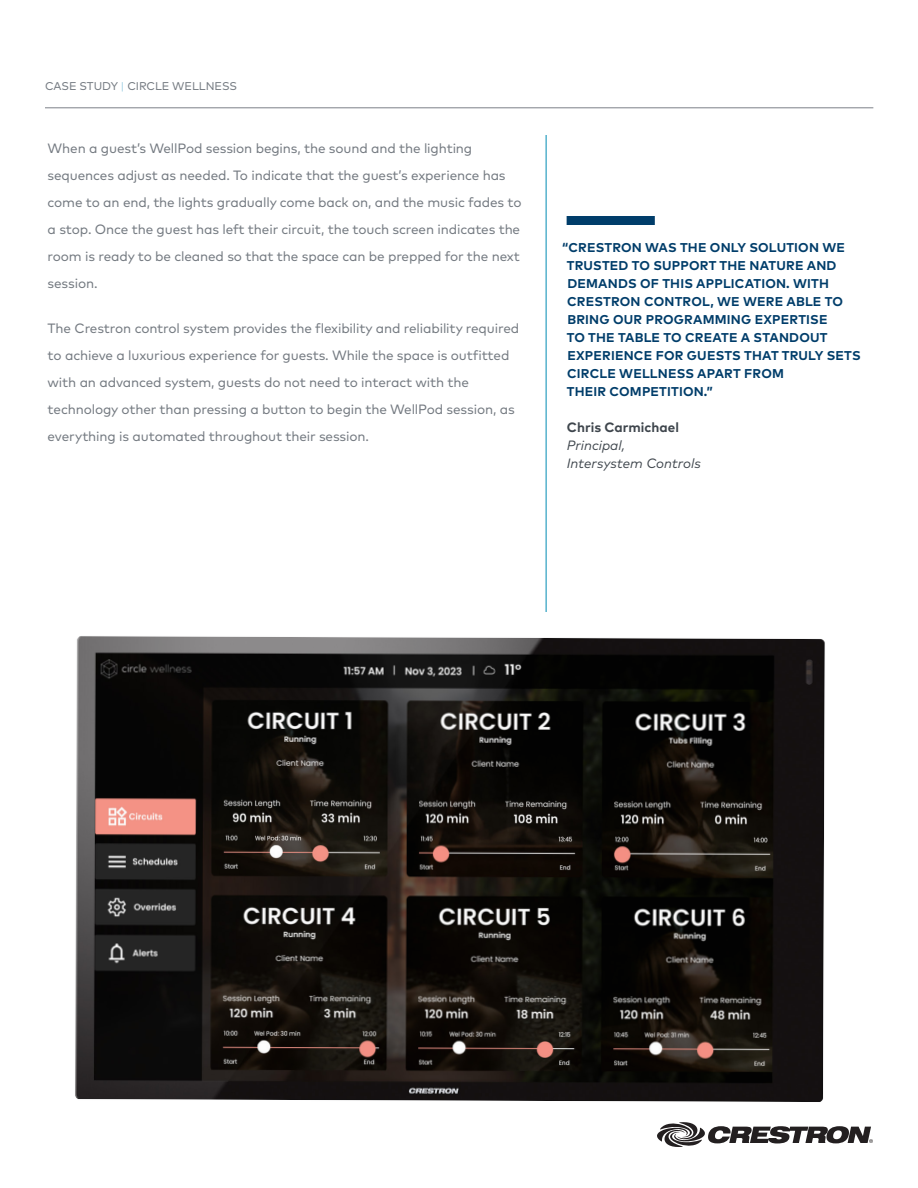
<style>
.page{position:relative;width:918px;height:1188px;background:#fff}
.page>*{position:absolute;margin:0;border:0;box-sizing:border-box;transform-origin:0 0}
.Body_Copy{font:13.5px/27px "Mark Pro";letter-spacing:-.01em;color:#747a81}
.Sidebar_Quote_Speake{font:italic 13.5px "Mark Pro";color:#3f464d}
.Sidebar_Quote_Speake-2{font:700 13.5px "Mark Pro";color:#3f464d}
.Sidebar_Quote{font:700 12.75px/18px "Mark Pro";letter-spacing:.015em;color:#003d6a}
.Body_Copy-2{font:11.25px "Mark Pro";letter-spacing:-.005em;color:#747a81}
.s1{font-weight:300;color:#8bc5dd}
</style>
<div class="page">
<hr style="left:45px;top:108px;width:828px;height:1px;background:#7c8188">
<hr style="left:546px;top:135px;width:1px;height:477px;background:#008bb3">
<img style="left:75px;top:636px;width:750px;height:466px">
<div style="left:567px;top:216px;width:88px;height:9px;background:#003d6a"></div>
<svg style="left:657px;top:1122px;width:216px;height:25px"></svg>
<p class="Body_Copy-2" style="left:45px;top:78px;width:194px">CASE STUDY <span class="s1">|</span> CIRCLE WELLNESS</p>
<p class="Body_Copy" style="left:48px;top:134px;width:476px">When a guest’s WellPod session begins, the sound and the lighting sequences adjust as needed. To indicate that the guest’s experience has come to an end, the lights gradually come back on, and the music fades to a stop. Once the guest has left their circuit, the touch screen indicates the room is ready to be cleaned so that the space can be prepped for the next session.</p>
<p class="Body_Copy" style="left:48px;top:314px;width:473px">The Crestron control system provides the flexibility and reliability required to achieve a luxurious experience for guests. While the space is outfitted with an advanced system, guests do not need to interact with the technology other than pressing a button to begin the WellPod session, as everything is automated throughout their session.</p>
<p class="Sidebar_Quote" style="left:567px;top:237px;width:296px;text-indent:-5px">“CRESTRON WAS THE ONLY SOLUTION WE<br>TRUSTED TO SUPPORT THE NATURE AND<br>DEMANDS OF THIS APPLICATION. WITH<br>CRESTRON CONTROL, WE WERE ABLE TO<br>BRING OUR PROGRAMMING EXPERTISE<br>TO THE TABLE TO CREATE A STANDOUT<br>EXPERIENCE FOR GUESTS THAT TRULY SETS<br>CIRCLE WELLNESS APART FROM<br>THEIR COMPETITION.”</p>
<p class="Sidebar_Quote_Speake-2" style="left:567px;top:417px;width:113px">Chris Carmichael</p>
<p class="Sidebar_Quote_Speake" style="left:567px;top:435px;width:60px">Principal,</p>
<p class="Sidebar_Quote_Speake" style="left:567px;top:453px;width:136px">Intersystem Controls</p>
</div>
